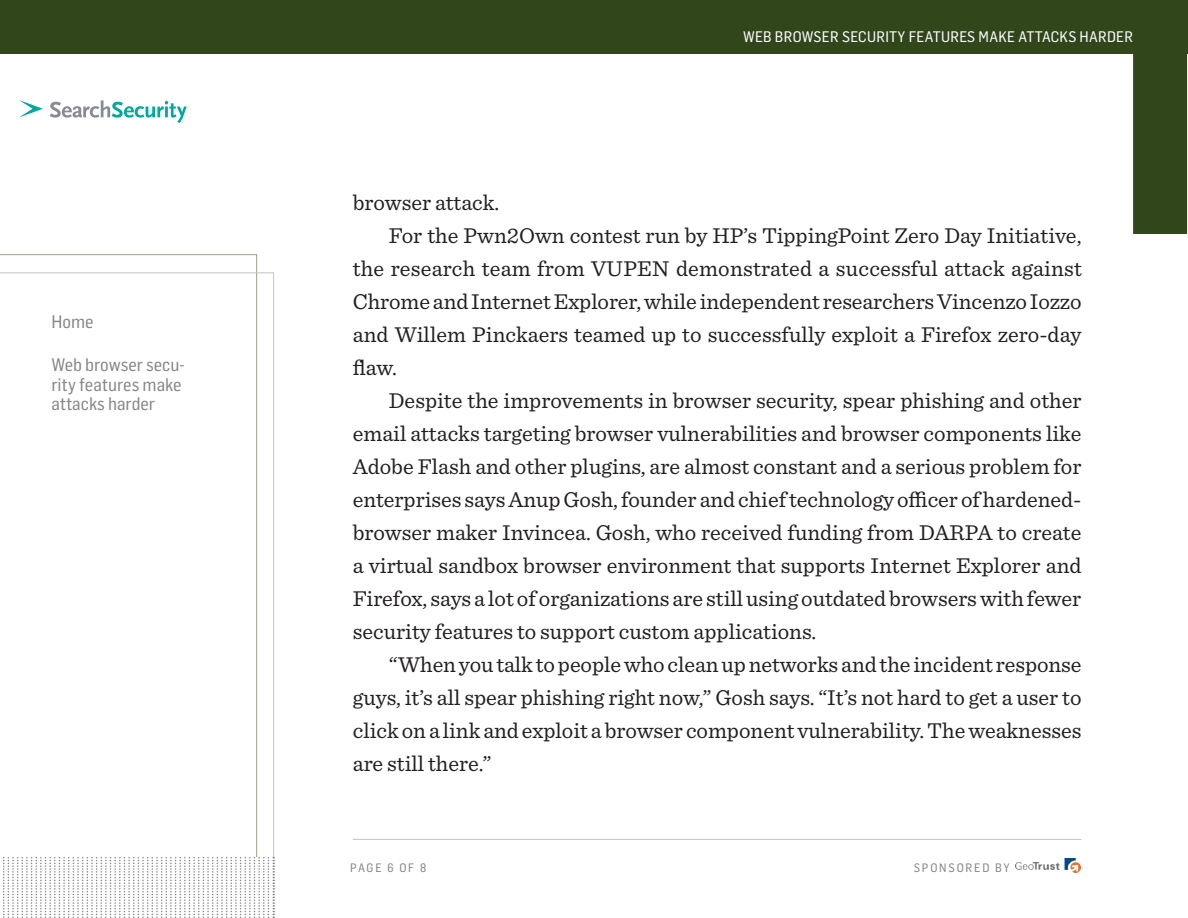
<style>
.page{position:relative;width:1188px;height:918px;background:#fff}
.page>*{position:absolute;margin:0;border:0;box-sizing:border-box;transform-origin:0 0}
.body_copy{font:22.5px/33px "Sentinel";color:#231f20;text-align:justify}
.t1{font:17.85px/19.5px "Flama Semicondensed Basic";color:#858688}
.t2{font:15px "Flama Semicondensed Basic";letter-spacing:.02em;color:#fff}
.t3{font:12px "Flama Semicondensed Basic";letter-spacing:.15em;color:#858688}
</style>
<div class="page">
<svg style="left:0;top:272px;width:274px;height:585px"></svg>
<hr style="left:353px;top:839px;width:728px;height:1px;background:#c3c4c6">
<img style="left:1016px;top:859px;width:65px;height:14px">
<div style="left:1133px;top:0;width:54px;height:234px;background:#32461b"></div>
<div style="left:0;top:0;width:1188px;height:54px;background:#32461b"></div>
<svg style="left:3px;top:857px;width:271px;height:61px"></svg>
<svg style="left:20px;top:100px;width:23px;height:17px"></svg>
<svg style="left:50px;top:100px;width:137px;height:23px"></svg>
<p class="t1" style="left:51px;top:311px;width:44px">Home</p>
<p class="t1" style="left:51px;top:354px;width:135px">Web browser secu&shy;rity features make attacks harder</p>
<p class="t2" style="left:743px;top:27px;width:392px">WEB BROWSER SECURITY FEATURES MAKE ATTACKS HARDER</p>
<p class="body_copy" style="left:353px;top:185px;width:148px">browser attack.</p>
<p class="body_copy" style="left:353px;top:218px;width:731px;text-indent:36px">For the Pwn2Own contest run by HP’s TippingPoint Zero Day Initiative, the research team from VUPEN demonstrated a successful attack against Chrome and Internet Explorer, while independent researchers Vincenzo Iozzo and Willem Pinckaers teamed up to successfully exploit a Firefox zero-day flaw.</p>
<p class="body_copy" style="left:353px;top:383px;width:730px;text-indent:36px">Despite the improvements in browser security, spear phishing and other email attacks targeting browser vulnerabilities and browser components like Adobe Flash and other plugins, are almost constant and a serious problem for enterprises says Anup Gosh, founder and chief technology officer of hardened&shy;browser maker Invincea. Gosh, who received funding from DARPA to create a virtual sandbox browser environment that supports Internet Explorer and Firefox, says a lot of organizations are still using outdated browsers with fewer security features to support custom applications.</p>
<p class="body_copy" style="left:353px;top:647px;width:730px;text-indent:36px">“When you talk to people who clean up networks and the incident response guys, it’s all spear phishing right now,” Gosh says. “It’s not hard to get a user to click on a link and exploit a browser component vulnerability. The weaknesses are still there.”</p>
<p class="t3" style="left:350px;top:860px;width:78px">PAGE 6 OF 8</p>
<p class="t3" style="left:914px;top:860px;width:98px">SPONSORED BY</p>
</div>
